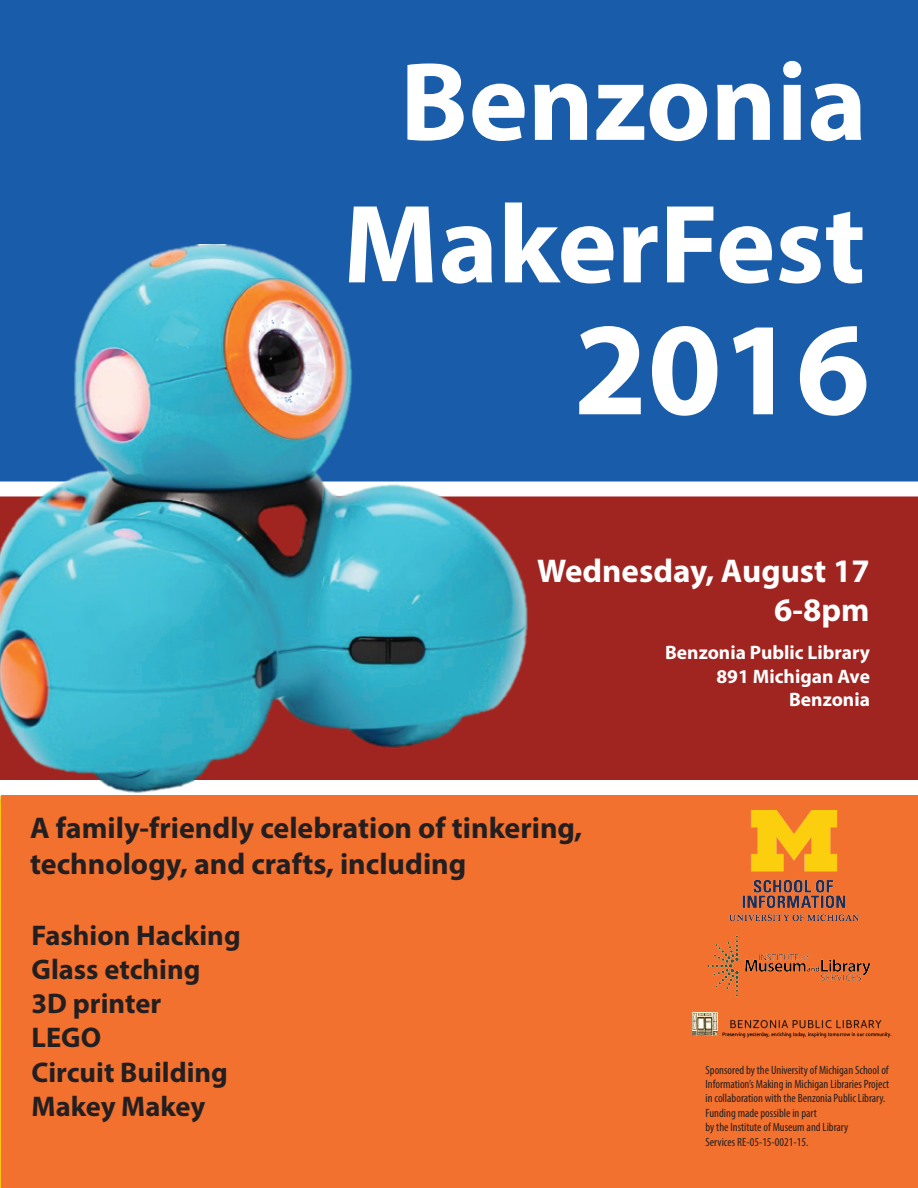
<style>
.page{position:relative;width:918px;height:1188px;background:#fff}
.page>*{position:absolute;margin:0;border:0;box-sizing:border-box;transform-origin:0 0}
.t1{font:700 133.5px "Myriad Pro";color:#fff}
.t2{font:700 112.5px "Myriad Pro";color:#fff}
.t3{font:700 54px "Myriad Pro";color:#fff}
.t4{font:700 33px/39.6px "Myriad Pro";color:#fff;text-align:right}
.t5{font:700 30px/36px "Myriad Pro";color:#231f20}
.t6{font:700 28.5px/34.2px "Myriad Pro";color:#231f20}
.t7{font:700 19.5px/23.4px "Myriad Pro";color:#fff;text-align:right}
.t8{font:condensed 12px/14.4px "Myriad Pro";color:#231f20}
</style>
<div class="page">
<div style="left:0;top:0;width:918px;height:482px;background:#195caa"></div>
<div style="left:2px;top:789px;width:916px;height:399px;background:#f3712e"></div>
<div style="left:0;top:495px;width:918px;height:293px;background:#a02420"></div>
<img style="left:707px;top:935px;width:164px;height:62px">
<img style="left:729px;top:811px;width:129px;height:110px">
<div style="left:0;top:482px;width:918px;height:14px;background:#fff"></div>
<div style="left:0;top:780px;width:918px;height:15px;background:#fff"></div>
<img style="left:0;top:245px;width:546px;height:619px">
<img style="left:693px;top:1012px;width:199px;height:26px">
<h2 class="t2" style="left:400px;top:29px;width:468px">Benzonia</h2>
<h2 class="t2" style="left:343px;top:171px;width:524px">MakerFest</h2>
<h1 class="t1" style="left:574px;top:282px;width:298px">2016</h1>
<h1 class="t1" style="left:475px;top:516px;width:435px">6 - 7PM</h1>
<h3 class="t4" style="left:537px;top:550px;width:334px">Wednesday, August 17<br>6-8pm</h3>
<h3 class="t3" style="left:710px;top:556px;width:179px">6 - 7pm</h3>
<h3 class="t7" style="left:665px;top:640px;width:206px">Benzonia Public Library<br>891 Michigan Ave<br>Benzonia</h3>
<h3 class="t5" style="left:30px;top:809px;width:554px">A family-friendly celebration of tinkering, technology, and crafts, including</h3>
<h3 class="t6" style="left:32px;top:917px;width:211px">Fashion Hacking<br>Glass etching<br>3D printer<br>LEGO<br>Circuit Building<br>Makey Makey</h3>
<p class="t8" style="left:706px;top:1062px;width:185px">Sponsored by the University of Michigan School of Information’s Making in Michigan Libraries Project in collaboration with the Benzonia Public Library.<br>Funding made possible in part<br>by the Institute of Museum and Library<br>Services RE-05-15-0021-15.</p>
</div>
